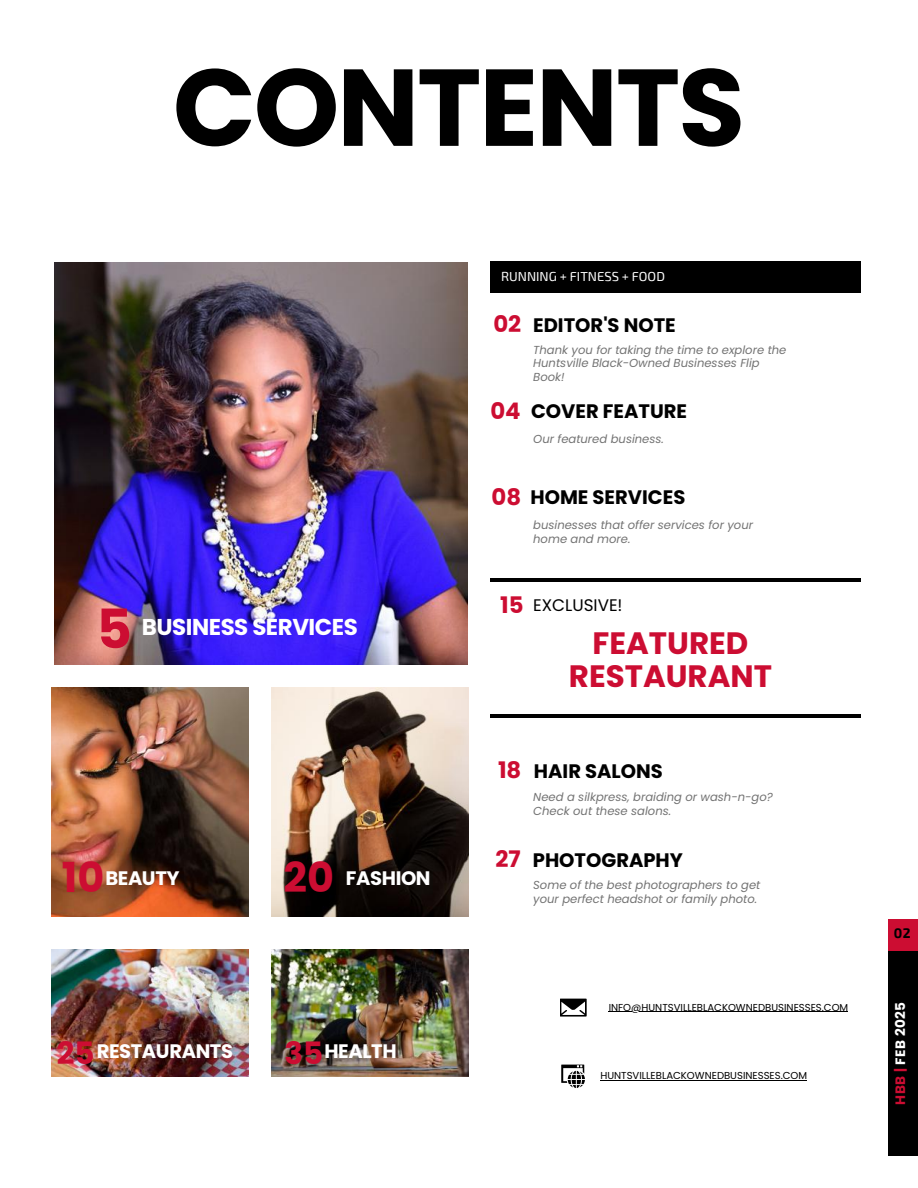
<style>
.page{position:relative;width:918px;height:1188px;background:#fff}
.page>*{position:absolute;margin:0;border:0;box-sizing:border-box;transform-origin:0 0}
.t1{font:700 109.05px "Poppins";letter-spacing:-.02em;color:#000}
.t2{font:700 54.3px "Poppins";color:#cc0d32}
.t3{font:700 41.25px "Poppins";color:#cc0d32}
.t4{font:700 30.9px/32.7px "Poppins";color:#cc0d32;text-align:center}
.t5{font:700 22.95px "Poppins";letter-spacing:-.02em;color:#fff}
.t6{font:700 22.8px "Poppins";color:#cc0d32}
.t7{font:700 19.5px "Poppins";color:#000}
.t8{font:700 19.5px "Poppins";letter-spacing:-.02em;color:#fff}
.t9{font:16.8px "Poppins";color:#000}
.t10{font:700 13.65px "Poppins";letter-spacing:.03em;color:#fff}
.t11{font:700 13.65px "Exo 2";color:#000}
.t12{font:13.05px "Exo 2";color:#fff}
.t13{font:italic 11.55px/13.5px "Poppins";color:#737373}
.t14{font:10.05px "Poppins";color:#000}
.s1{font-size:30.75px;color:#cc0d32}
.s2{font-size:22.8px;color:#cc0d32}
.s3{color:#cc0d32}
</style>
<div class="page">
<div style="left:888px;top:950px;width:30px;height:206px;background:#000"></div>
<div style="left:490px;top:261px;width:371px;height:32px;background:#000"></div>
<hr style="left:490px;top:578px;width:370px;height:3px;background:#000">
<div style="left:888px;top:919px;width:30px;height:31px;background:#cc0d32"></div>
<img style="left:54px;top:262px;width:414px;height:403px">
<img style="left:52px;top:687px;width:197px;height:230px">
<img style="left:272px;top:687px;width:197px;height:230px">
<hr style="left:490px;top:714px;width:370px;height:4px;background:#000">
<hr style="left:600px;top:1080px;width:207px;height:1px;background:#000">
<svg style="left:560px;top:999px;width:26px;height:18px"></svg>
<svg style="left:561px;top:1065px;width:24px;height:23px"></svg>
<hr style="left:609px;top:1011px;width:239px;height:1px;background:#000">
<img style="left:52px;top:949px;width:197px;height:127px">
<img style="left:272px;top:949px;width:197px;height:127px">
<h1 class="t1" style="left:173px;top:31px;width:574px">CONTENTS</h1>
<h2 class="t2" style="left:97px;top:591px;width:37px">5</h2>
<h3 class="t5" style="left:142px;top:611px;width:218px">BUSINESS SERVICES</h3>
<h3 class="t3" style="left:62px;top:849px;width:44px">10</h3>
<h3 class="t3" style="left:284px;top:849px;width:52px">20</h3>
<h3 class="t8" style="left:105px;top:864px;width:76px">BEAUTY</h3>
<h3 class="t8" style="left:346px;top:864px;width:86px">FASHION</h3>
<h3 class="t8" style="left:57px;top:1038px;width:178px"><span class="s1">25</span>RESTAURANTS</h3>
<h3 class="t8" style="left:285px;top:1037px;width:114px"><span class="s1">35</span>HEALTH</h3>
<p class="t12" style="left:501px;top:268px;width:165px">RUNNING + FITNESS + FOOD</p>
<h3 class="t7" style="left:533px;top:311px;width:144px">EDITOR'S NOTE</h3>
<p class="t13" style="left:533px;top:343px;width:255px">Thank you for taking the time to explore the<br>Huntsville Black-Owned Businesses Flip<br>Book!</p>
<h3 class="t6" style="left:493px;top:308px;width:29px">02</h3>
<h3 class="t7" style="left:490px;top:398px;width:198px"><span class="s2">04</span> COVER FEATURE</h3>
<p class="t13" style="left:533px;top:432px;width:132px">Our featured business.</p>
<h3 class="t6" style="left:492px;top:481px;width:31px">08</h3>
<h3 class="t7" style="left:530px;top:483px;width:156px">HOME SERVICES</h3>
<p class="t13" style="left:533px;top:518px;width:221px">businesses that offer services for your home and more.</p>
<h3 class="t6" style="left:500px;top:589px;width:25px">15</h3>
<h3 class="t9" style="left:533px;top:593px;width:91px">EXCLUSIVE!</h3>
<h3 class="t4" style="left:569px;top:627px;width:205px">FEATURED<br>RESTAURANT</h3>
<h3 class="t7" style="left:498px;top:757px;width:166px"><span class="s2">18</span> HAIR SALONS</h3>
<p class="t13" style="left:533px;top:791px;width:241px">Need a silkpress, braiding or wash-n-go?<br>Check out these salons.</p>
<h3 class="t7" style="left:496px;top:846px;width:189px"><span class="s2">27</span> PHOTOGRAPHY</h3>
<p class="t13" style="left:533px;top:878px;width:229px">Some of the best photographers to get your perfect headshot or family photo.</p>
<p class="t14" style="left:609px;top:1000px;width:241px">INFO@HUNTSVILLEBLACKOWNEDBUSINESSES.COM</p>
<p class="t14" style="left:600px;top:1068px;width:208px">HUNTSVILLEBLACKOWNEDBUSINESSES.COM</p>
<p class="t11" style="left:894px;top:925px;width:18px">02</p>
<p class="t10" style="left:891px;top:1105px;width:104px;rotate:-90deg"><span class="s3">HBB |</span> FEB 2025</p>
</div>
